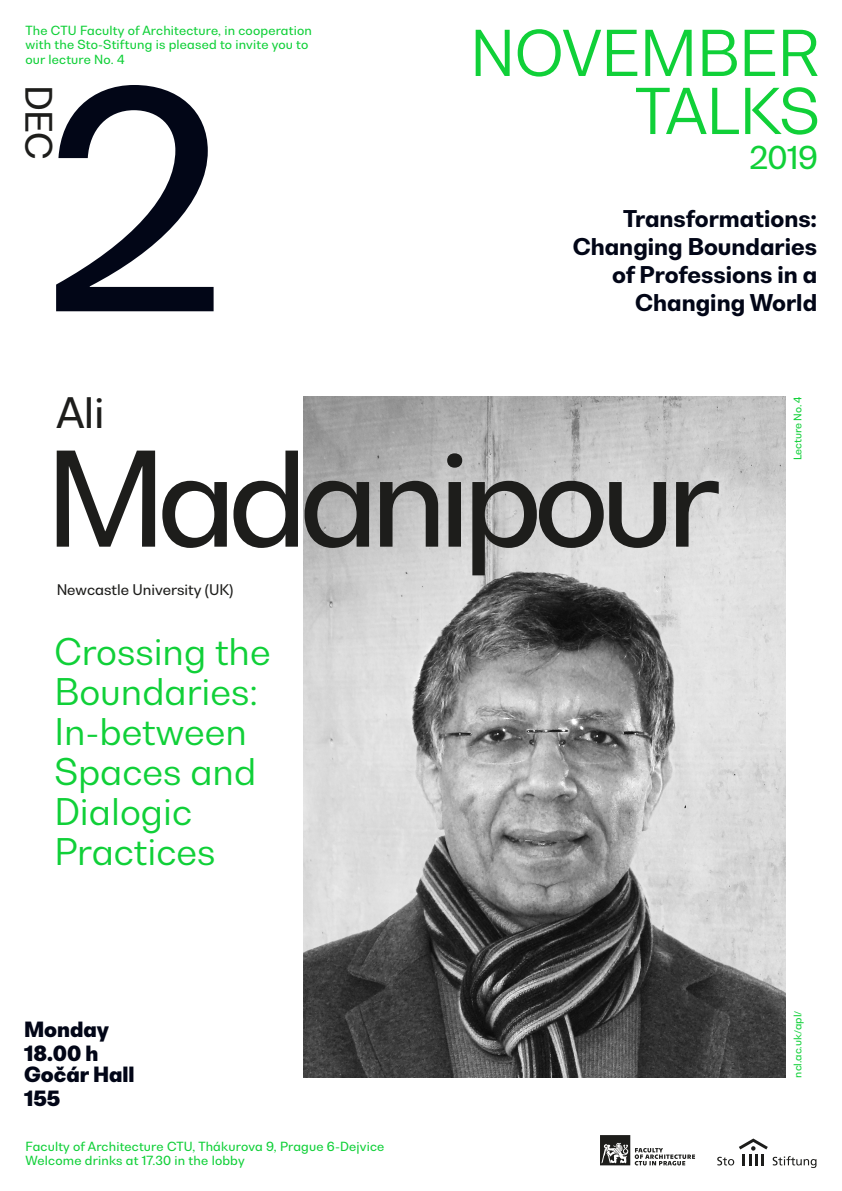
<style>
.page{position:relative;width:842px;height:1191px;background:#fff}
.page>*{position:absolute;margin:0;border:0;box-sizing:border-box;transform-origin:0 0}
.t1{font:500 290px "Bw Nista Geo";color:#020617}
.t2{font:500 124.7px "Bw Nista Geo";letter-spacing:-.07em;color:#1d1d1b}
.t3{font:60px/58px "Bw Nista Geo";letter-spacing:-.01em;color:#10d038;text-align:right}
.t4{font:500 40px "Bw Nista Geo";color:#1d1d1b}
.t5{font:35px/40px "Bw Nista Geo";color:#10d038}
.t6{font:500 34.8px "Bw Nista Geo";color:#1d1d1b}
.t7{font:500 30px "Bw Nista Geo";color:#10d038}
.t8{font:800 22px/28px "Bw Nista Geo";color:#020617;text-align:right}
.t9{font:20px/24px "Bw Nista Geo";color:#020617}
.t10{font:500 14px "Bw Nista Geo";color:#1d1d1b}
.t11{font:500 12px/14.4px "Bw Nista Geo";letter-spacing:.015em;color:#10d038}
.t12{font:500 10px "Bw Nista Geo";color:#10d038}
.s1{font-family:"Autor";font-weight:400}
</style>
<div class="page">
<img style="left:303px;top:397px;width:482px;height:680px">
<svg style="left:600px;top:1135px;width:95px;height:30px"></svg>
<svg style="left:717px;top:1138px;width:99px;height:30px"></svg>
<p class="t11" style="left:26px;top:23px;width:288px">The CTU Faculty of Architecture, in cooperation with the Sto-Stiftung is pleased to invite you to our lecture No. 4</p>
<h1 class="t1" style="left:44px;top:7px;width:183px">2</h1>
<h3 class="t6" style="left:62px;top:85px;width:76px;rotate:90deg">DEC</h3>
<h3 class="t3" style="left:470px;top:23px;width:351px">NOVEMBER<br>TALKS</h3>
<h3 class="t7" style="left:749px;top:138px;width:70px">2019</h3>
<h3 class="t8" style="left:573px;top:205px;width:246px">Transformations:<br>Changing Boundaries of Professions in a<br>Changing World</h3>
<h3 class="t4" style="left:56px;top:385px;width:50px">Ali</h3>
<h2 class="t2" style="left:45px;top:416px;width:676px">Madanipour</h2>
<p class="t10" style="left:57px;top:581px;width:178px">Newcastle University (UK)</p>
<h3 class="t5" style="left:54px;top:631px;width:218px">Crossing the<br>Boundaries:<br>In-between<br>Spaces and<br>Dialogic<br>Practices</h3>
<h3 class="t9" style="left:24px;top:1017px;width:87px">Monday<br>18.00 h</h3>
<h3 class="t9" style="left:24px;top:1062px;width:112px">Gočár Hall<br>155</h3>
<p class="t11" style="left:26px;top:1139px;width:360px">Faculty of Architecture CTU, Thákurova 9, Prague 6-Dejvice<br>Welcome drinks at 17.30 in the lobby</p>
<p class="t12" style="left:791px;top:460px;width:65px;rotate:-90deg">Lecture No.4</p>
<p class="t12" style="left:791px;top:1077px;width:68px;rotate:-90deg">ncl.ac.uk<span class="s1">/</span>apl<span class="s1">/</span></p>
</div>
